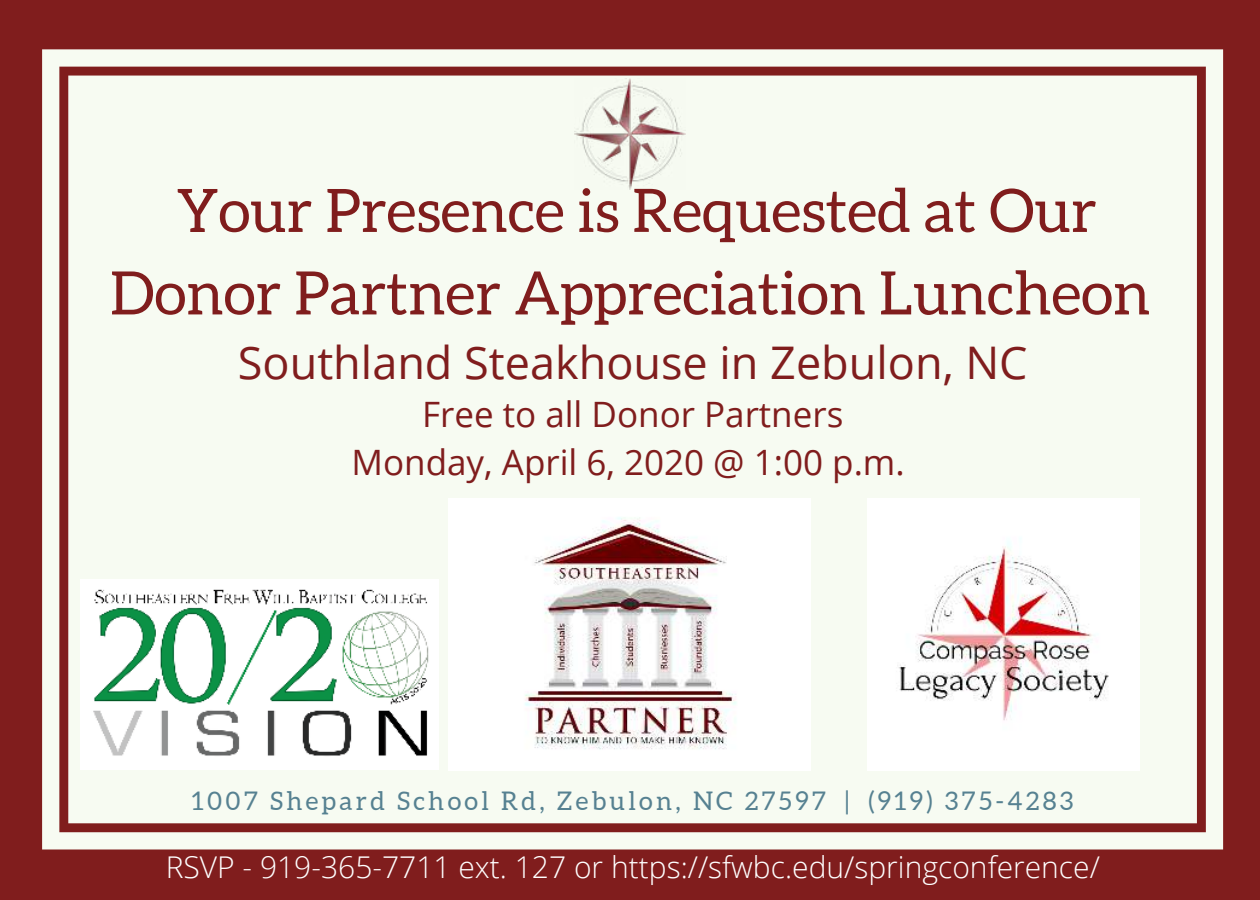
<style>
.page{position:relative;width:1260px;height:900px;background:#801d1d}
.page>*{position:absolute;margin:0;border:0;box-sizing:border-box;transform-origin:0 0}
.t1{font:60px/82.5px "Aleo";color:#801d1d;text-align:center}
.t2{font:45px "Open Sans";color:#801d1d}
.t3{font:35px "Open Sans";color:#801d1d}
.t4{font:300 30px "Open Sans";color:#fff}
.t5{font:25.75px "Aleo";letter-spacing:.13em;color:#568191}
</style>
<div class="page">
<div style="left:42px;top:49px;width:1181px;height:801px;background:#f7fbf2"></div>
<img style="left:81px;top:580px;width:358px;height:189px">
<img style="left:575px;top:79px;width:110px;height:110px">
<img style="left:449px;top:498px;width:362px;height:272px">
<img style="left:868px;top:498px;width:272px;height:272px">
<h1 class="t1" style="left:110px;top:169px;width:1042px">Your Presence is Requested at Our<br>Donor Partner Appreciation Luncheon</h1>
<h2 class="t2" style="left:238px;top:332px;width:791px">Southland Steakhouse in Zebulon, NC</h2>
<p class="t3" style="left:422px;top:390px;width:423px">Free to all Donor Partners</p>
<p class="t3" style="left:352px;top:438px;width:555px">Monday, April 6, 2020 @ 1:00 p.m.</p>
<p class="t5" style="left:192px;top:787px;width:883px">1007 Shepard School Rd, Zebulon, NC 27597 | (919) 375-4283</p>
<p class="t4" style="left:166px;top:847px;width:936px">RSVP - 919-365-7711 ext. 127 or https://sfwbc.edu/springconference/</p>
</div>
